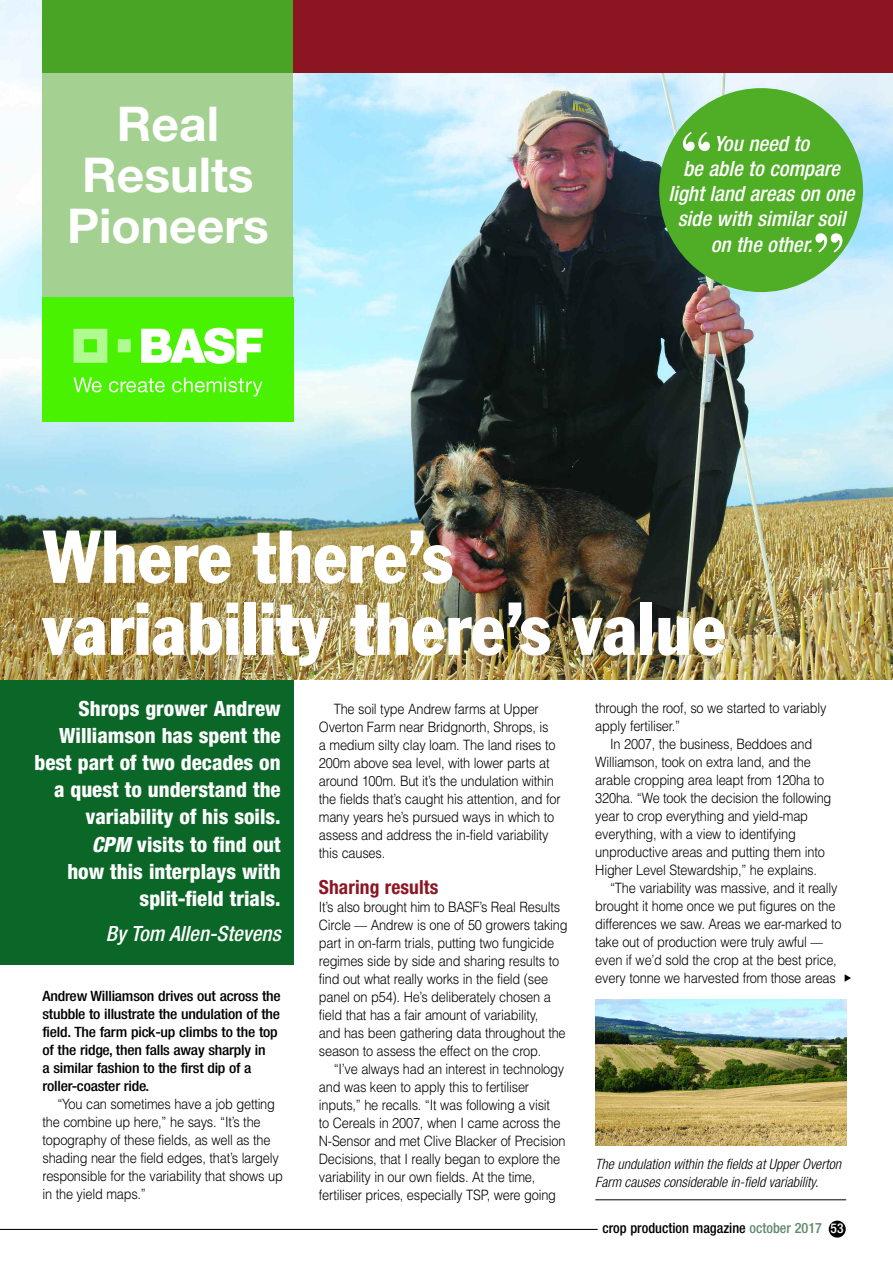
<style>
.page{position:relative;width:893px;height:1263px;background:#fff}
.page>*{position:absolute;margin:0;border:0;box-sizing:border-box;transform-origin:0 0}
.t1{font:condensed 73.5px/72px "Franklin Gothic";color:#fff}
.t2{font:700 58.95px "Bodoni BT";color:#fff}
.t3{font:700 48px/51px "Helvetica Neue";color:#fff;text-align:center}
.t4{font:800 condensed 21px/27px "Helvetica Neue";color:#fff;text-align:right}
.t5{font:italic 500 condensed 21px/25.2px "Helvetica Neue";color:#fff;text-align:center}
.t6{font:700 condensed 19.5px "Helvetica Neue";letter-spacing:.005em;color:#8b1622}
.t7{font:300 14.25px/18px "Helvetica";letter-spacing:-.015em;color:#000;scale:.9 1}
.t8{font:500 condensed 14.25px/18px "Helvetica Neue";letter-spacing:-.015em;color:#000;scale:1.1 1}
.t9{font:italic 300 condensed 14.25px/18px "Helvetica Neue";color:#000}
.t10{font:500 condensed 14.25px "Helvetica Neue";letter-spacing:-.015em;color:#000}
.s1{font-style:italic}
.s2{color:#60896c}
.s3{font-size:13.5px;color:#fff}
</style>
<div class="page">
<hr style="left:595px;top:1199px;width:251px;height:1px;background:#000">
<img style="left:595px;top:1000px;width:251px;height:145px">
<div style="left:829px;top:1220px;width:17px;height:17px;background:#000;border-radius:50%"></div>
<hr style="left:0;top:1229px;width:598px;height:1px;background:#000">
<div style="left:0;top:678px;width:293px;height:287px;background:#0a6727"></div>
<img style="left:0;top:0;width:893px;height:679px">
<div style="left:43px;top:56px;width:250px;height:242px;background:#a4d192"></div>
<img style="left:43px;top:298px;width:250px;height:124px">
<div style="left:43px;top:0;width:250px;height:72px;background:#49a325"></div>
<div style="left:293px;top:0;width:600px;height:72px;background:#8b1622"></div>
<div style="left:659px;top:88px;width:204px;height:204px;background:#50ad26;border-radius:50%"></div>
<h3 class="t3" style="left:67px;top:103px;width:203px">Real<br>Results<br>Pioneers</h3>
<h2 class="t2" style="left:679px;top:133px;width:35px">“</h2>
<h3 class="t5" style="left:668px;top:133px;width:188px">You need to<br>be able to compare light land areas on one side with similar soil on the other.</h3>
<h2 class="t2" style="left:812px;top:234px;width:35px">”</h2>
<h1 class="t1" style="left:43px;top:526px;width:685px">Where there’s variability there’s value</h1>
<h3 class="t4" style="left:35px;top:697px;width:248px">Shrops grower Andrew<br>Williamson has spent the best part of two decades on a quest to understand the variability of his soils.<br><span class="s1">CPM</span> visits to find out<br>how this interplays with split-field trials.</h3>
<h3 class="t5" style="left:106px;top:923px;width:176px">By Tom Allen-Stevens</h3>
<p class="t8" style="left:43px;top:988px;width:218px">Andrew Williamson drives out across the stubble to illustrate the undulation of the field. The farm pick-up climbs to the top of the ridge, then falls away sharply in<br>a similar fashion to the first dip of a roller-coaster ride.</p>
<p class="t7" style="left:43px;top:1095px;width:269px;text-indent:15px">“You can sometimes have a job getting the combine up here,” he says. “It’s the topography of these fields, as well as the shading near the field edges, that’s largely responsible for the variability that shows up in the yield maps.”</p>
<p class="t7" style="left:319px;top:700px;width:270px;text-indent:15px">The soil type Andrew farms at Upper Overton Farm near Bridgnorth, Shrops, is<br>a medium silty clay loam. The land rises to 200m above sea level, with lower parts at around 100m. But it’s the undulation within the fields that’s caught his attention, and for many years he’s pursued ways in which to assess and address the in-field variability this causes.</p>
<h3 class="t6" style="left:319px;top:880px;width:121px">Sharing results</h3>
<p class="t7" style="left:319px;top:898px;width:278px">It’s also brought him to BASF’s Real Results Circle –– Andrew is one of 50 growers taking part in on-farm trials, putting two fungicide regimes side by side and sharing results to find out what really works in the field (see panel on p54). He’s deliberately chosen a field that has a fair amount of variability,<br>and has been gathering data throughout the season to assess the effect on the crop.</p>
<p class="t7" style="left:319px;top:1060px;width:275px;text-indent:15px">“I’ve always had an interest in technology and was keen to apply this to fertiliser inputs,” he recalls. “It was following a visit<br>to Cereals in 2007, when I came across the N-Sensor and met Clive Blacker of Precision Decisions, that I really began to explore the variability in our own fields. At the time, fertiliser prices, especially TSP, were going</p>
<p class="t7" style="left:595px;top:699px;width:258px">through the roof, so we started to variably apply fertiliser.”</p>
<p class="t7" style="left:595px;top:735px;width:264px;text-indent:15px">In 2007, the business, Beddoes and Williamson, took on extra land, and the arable cropping area leapt from 120ha to 320ha. “We took the decision the following year to crop everything and yield-map everything, with a view to identifying unproductive areas and putting them into Higher Level Stewardship,” he explains.</p>
<p class="t7" style="left:595px;top:879px;width:275px;text-indent:15px">“The variability was massive, and it really brought it home once we put figures on the differences we saw. Areas we ear-marked to take out of production were truly awful –– even if we’d sold the crop at the best price, every tonne we harvested from those areas</p>
<p class="t9" style="left:595px;top:1156px;width:247px">The undulation within the fields at Upper Overton<br>Farm causes considerable in-field variability.</p>
<p class="t10" style="left:602px;top:1223px;width:243px">crop production magazine <span class="s2">october 2017</span> <span class="s3">53</span></p>
</div>
